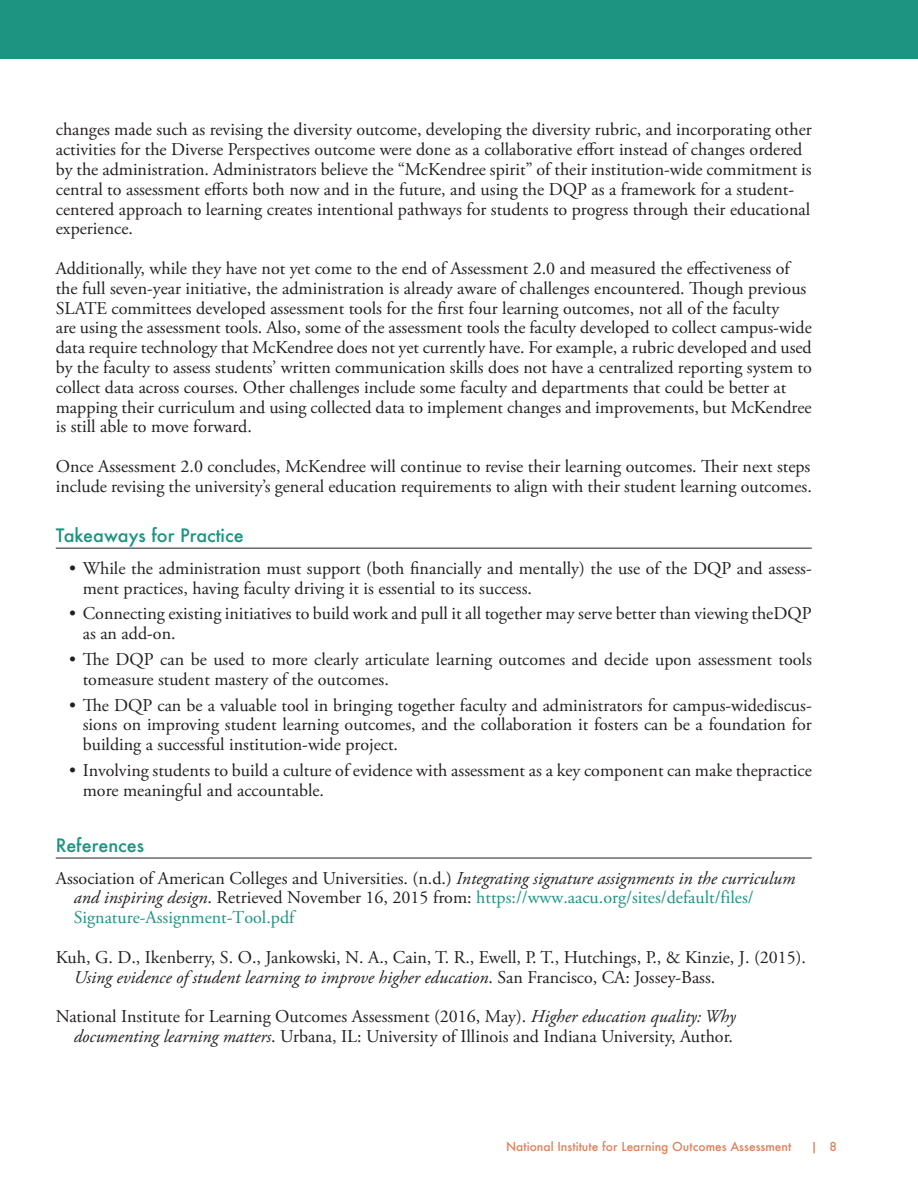
<style>
.page{position:relative;width:918px;height:1188px;background:#fff}
.page>*{position:absolute;margin:0;border:0;box-sizing:border-box;transform-origin:0 0}
.t1{font:18px/19.8px "Adobe Garamond Pro";color:#231f20}
.t2{font:18px/19.6px "Adobe Garamond Pro";color:#1d9382}
.t3{font:italic 18px "Adobe Garamond Pro";color:#231f20}
.head_1{font:500 18px "Futura";color:#1d9382}
.t4{font:500 12px "Futura";color:#df815b}
.s1{font-style:italic}
.s2{font-style:italic;color:#231f20}
.s3{color:#231f20}
.s4{font-style:normal}
</style>
<div class="page">
<div style="left:0;top:0;width:918px;height:59px;background:#1d9382"></div>
<hr style="left:56px;top:548px;width:756px;height:1px;background:#231f20">
<hr style="left:56px;top:858px;width:756px;height:1px;background:#231f20">
<p class="t1" style="left:56px;top:120px;width:758px">changes made such as revising the diversity outcome, developing the diversity rubric, and incorporating other</p>
<p class="t1" style="left:56px;top:140px;width:748px">activities for the Diverse Perspectives outcome were done as a collaborative effort instead of changes ordered</p>
<p class="t1" style="left:56px;top:160px;width:757px">by the administration. Administrators believe the “McKendree spirit” of their institution-wide commitment is</p>
<p class="t1" style="left:56px;top:180px;width:740px">central to assessment efforts both now and in the future, and using the DQP as a framework for a student-</p>
<p class="t1" style="left:56px;top:200px;width:756px">centered approach to learning creates intentional pathways for students to progress through their educational</p>
<p class="t1" style="left:56px;top:219px;width:79px">experience.</p>
<p class="t1" style="left:56px;top:259px;width:736px">Additionally, while they have not yet come to the end of Assessment 2.0 and measured the effectiveness of</p>
<p class="t1" style="left:56px;top:279px;width:752px">the full seven-year initiative, the administration is already aware of challenges encountered. Though previous</p>
<p class="t1" style="left:56px;top:299px;width:725px">SLATE committees developed assessment tools for the first four learning outcomes, not all of the faculty</p>
<p class="t1" style="left:56px;top:318px;width:758px">are using the assessment tools. Also, some of the assessment tools the faculty developed to collect campus-wide</p>
<p class="t1" style="left:56px;top:338px;width:758px">data require technology that McKendree does not yet currently have. For example, a rubric developed and used</p>
<p class="t1" style="left:56px;top:358px;width:758px">by the faculty to assess students’ written communication skills does not have a centralized reporting system to</p>
<p class="t1" style="left:56px;top:378px;width:732px">collect data across courses. Other challenges include some faculty and departments that could be better at</p>
<p class="t1" style="left:56px;top:398px;width:757px">mapping their curriculum and using collected data to implement changes and improvements, but McKendree</p>
<p class="t1" style="left:56px;top:417px;width:198px">is still able to move forward.</p>
<p class="t1" style="left:56px;top:457px;width:756px">Once Assessment 2.0 concludes, McKendree will continue to revise their learning outcomes. Their next steps</p>
<p class="t1" style="left:56px;top:477px;width:758px">include revising the university’s general education requirements to align with their student learning outcomes.</p>
<p class="head_1" style="left:56px;top:523px;width:189px">Takeaways for Practice</p>
<p class="t1" style="left:83px;top:559px;width:731px;text-indent:-14px">• While the administration must support (both financially and mentally) the use of the DQP and assess&shy;ment practices, having faculty driving it is essential to its success.</p>
<p class="t1" style="left:83px;top:604px;width:730px;text-indent:-14px">• Connecting existing initiatives to build work and pull it all together may serve better than viewing theDQP as an add-on.</p>
<p class="t1" style="left:83px;top:650px;width:731px;text-indent:-14px">• The DQP can be used to more clearly articulate learning outcomes and decide upon assessment tools tomeasure student mastery of the outcomes.</p>
<p class="t1" style="left:83px;top:696px;width:731px;text-align:justify;text-indent:-14px">• The DQP can be a valuable tool in bringing together faculty and administrators for campus-widediscus&shy;sions on improving student learning outcomes, and the collaboration it fosters can be a foundation for building a successful institution-wide project.</p>
<p class="t1" style="left:83px;top:761px;width:731px;text-indent:-14px">• Involving students to build a culture of evidence with assessment as a key component can make thepractice more meaningful and accountable.</p>
<p class="head_1" style="left:56px;top:833px;width:90px">References</p>
<p class="t1" style="left:56px;top:869px;width:741px">Association of American Colleges and Universities. (n.d.) <span class="s1">Integrating signature assignments in the curriculum</span></p>
<p class="t2" style="left:74px;top:889px;width:681px"><span class="s2">and inspiring design</span><span class="s3">. Retrieved November 16, 2015 from:</span> https://www.aacu.org/sites/default/files/<br>Signature-Assignment-Tool.pdf</p>
<p class="t1" style="left:56px;top:948px;width:752px">Kuh, G. D., Ikenberry, S. O., Jankowski, N. A., Cain, T. R., Ewell, P. T., Hutchings, P., &amp; Kinzie, J. (2015).</p>
<p class="t3" style="left:74px;top:966px;width:643px">Using evidence of student learning to improve higher education<span class="s4">. San Francisco, CA: Jossey-Bass.</span></p>
<p class="t1" style="left:56px;top:1007px;width:681px">National Institute for Learning Outcomes Assessment (2016, May). <span class="s1">Higher education quality: Why</span></p>
<p class="t1" style="left:74px;top:1027px;width:661px"><span class="s1">documenting learning matters</span>. Urbana, IL: University of Illinois and Indiana University, Author.</p>
<p class="t4" style="left:506px;top:1139px;width:287px">National Institute for Learning Outcomes Assessment</p>
<p class="t4" style="left:811px;top:1139px;width:28px">| 8</p>
</div>
